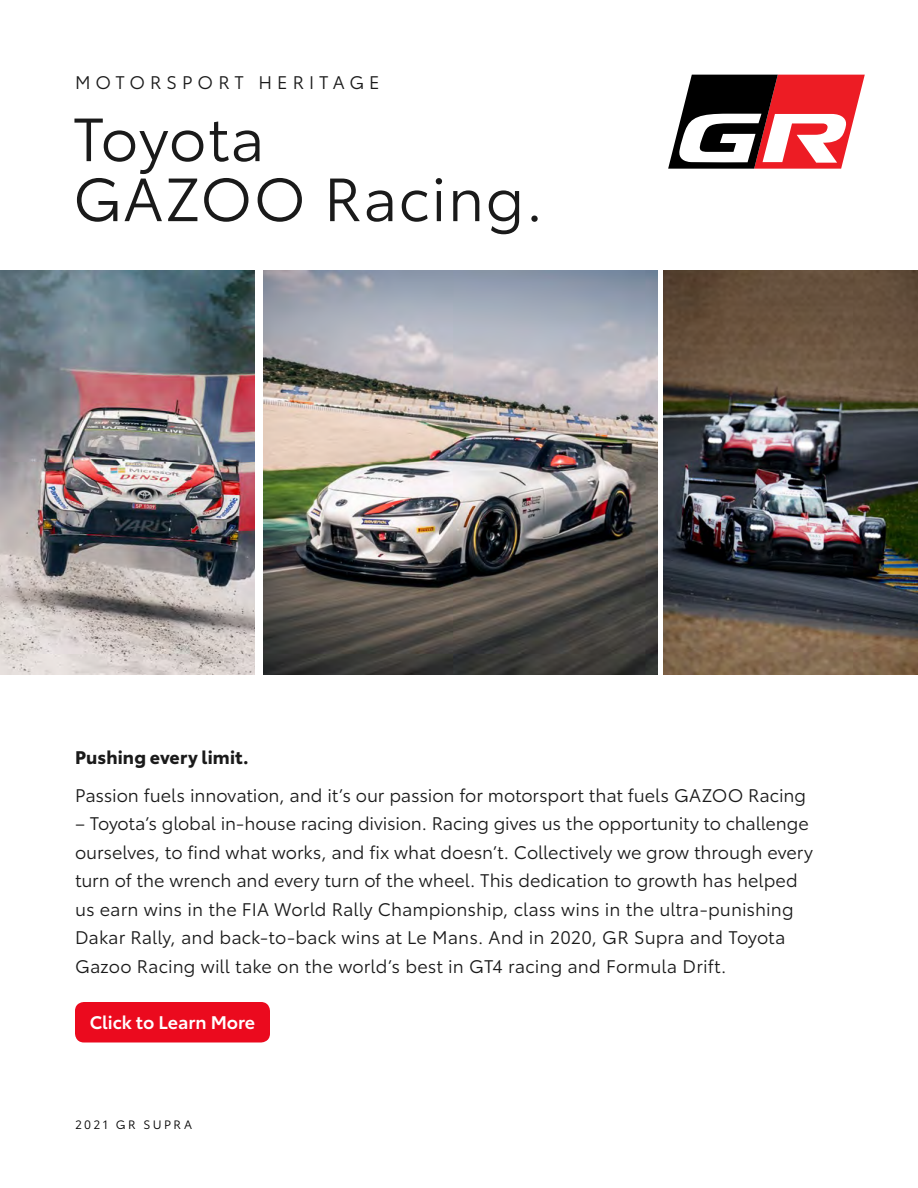
<style>
.page{position:relative;width:918px;height:1188px;background:#fff}
.page>*{position:absolute;margin:0;border:0;box-sizing:border-box;transform-origin:0 0}
.t1{font:60px/60px "Toyota Type";letter-spacing:.02em;color:#1a1a1a}
.t2{font:18px/28.5px "Toyota Type";color:#1a1a1a}
.t3{font:700 18px "Toyota Type";letter-spacing:.01em;color:#1a1a1a}
.t4{font:18px "Toyota Type";letter-spacing:.28em;color:#1a1a1a}
.t5{font:600 18px "Toyota Type";color:#fff}
.t6{font:12px "Toyota Type";letter-spacing:.2em;color:#000}
</style>
<div class="page">
<img style="left:663px;top:270px;width:255px;height:405px">
<img style="left:0;top:270px;width:255px;height:404px">
<img style="left:263px;top:270px;width:394px;height:405px">
<svg style="left:668px;top:74px;width:197px;height:95px"></svg>
<div style="left:75px;top:1002px;width:195px;height:40px;background:#eb0a1e;border-radius:9px"></div>
<p class="t4" style="left:75px;top:69px;width:306px">MOTORSPORT HERITAGE</p>
<h1 class="t1" style="left:73px;top:105px;width:472px">Toyota<br>GAZOO Racing.</h1>
<p class="t3" style="left:75px;top:743px;width:175px">Pushing every limit.</p>
<p class="t2" style="left:75px;top:780px;width:733px">Passion fuels innovation, and it’s our passion for motorsport that fuels GAZOO Racing</p>
<p class="t2" style="left:75px;top:808px;width:740px">– Toyota’s global in-house racing division. Racing gives us the opportunity to challenge ourselves, to find what works, and fix what doesn’t. Collectively we grow through every turn of the wrench and every turn of the wheel. This dedication to growth has helped us earn wins in the FIA World Rally Championship, class wins in the ultra-punishing Dakar Rally, and back-to-back wins at Le Mans. And in 2020, GR Supra and Toyota Gazoo Racing will take on the world’s best in GT4 racing and Formula Drift.</p>
<p class="t5" style="left:90px;top:1009px;width:167px">Click to Learn More</p>
<p class="t6" style="left:75px;top:1116px;width:119px">2021 GR SUPRA</p>
</div>
